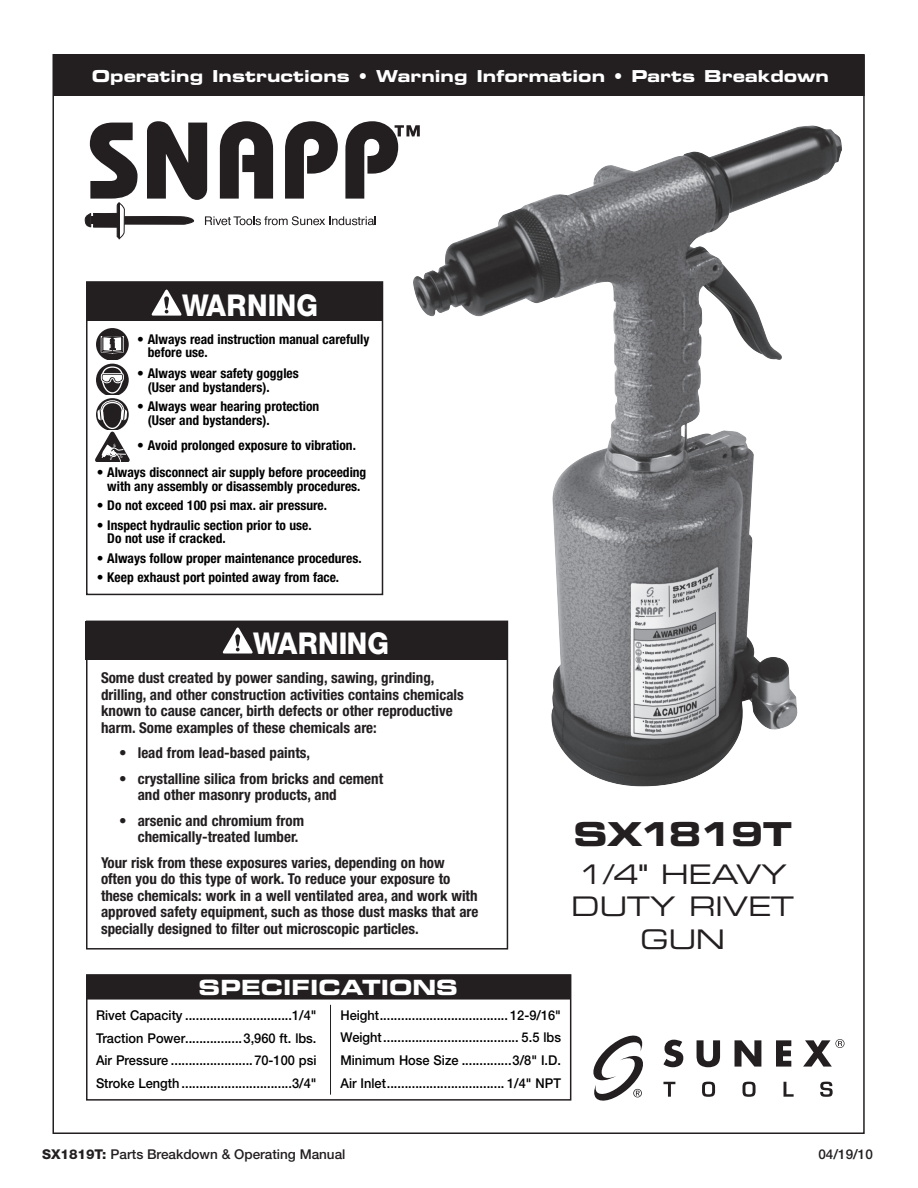
<style>
.page{position:relative;width:918px;height:1188px;background:#fff}
.page>*{position:absolute;margin:0;border:0;box-sizing:border-box;transform-origin:0 0}
.t1{font:33px "Eurostile LT Std Bold Ex 2";letter-spacing:-.05em;color:#231f20}
.t2{font:800 30.15px "Helvetica Neue LT Std";color:#fff;scale:.92 1}
.t3{font:27px/32.4px "Eurostile LT Std Ex 2";letter-spacing:-.02em;color:#231f20;text-align:center}
.t4{font:21px "Eurostile LT Std Bold Ex 2";color:#fff}
.t5{font:16.5px "Eurostile LT Std Bold Ex 2";color:#fff}
.t6{font:700 condensed 15px/16.5px "Helvetica Neue LT Std";color:#231f20}
.t7{font:700 condensed 13.5px/13.5px "Helvetica Neue LT Std";color:#000}
.t8{font:500 13.5px/22.6px "Helvetica Neue LT Std";color:#000;text-align:justify;scale:.95 1}
.t9{font:500 13.5px "Helvetica Neue LT Std";color:#231f20}
.s1{font-weight:800}
</style>
<div class="page">
<div style="left:54px;top:56px;width:810px;height:39px;background:#231f20"></div>
<div style="left:53px;top:55px;width:812px;height:41px;border:2px solid #231f20"></div>
<div style="left:86px;top:974px;width:485px;height:127px;border:2px solid #231f20"></div>
<hr style="left:330px;top:1005px;width:1px;height:90px;background:#231f20">
<div style="left:87px;top:975px;width:483px;height:24px;background:#231f20"></div>
<div style="left:86px;top:281px;width:297px;height:314px;border:2px solid #231f20"></div>
<svg style="left:663px;top:1039px;width:182px;height:58px"></svg>
<svg style="left:593px;top:1035px;width:50px;height:66px"></svg>
<svg style="left:85px;top:121px;width:335px;height:119px"></svg>
<svg style="left:95px;top:328px;width:35px;height:133px"></svg>
<div style="left:87px;top:282px;width:295px;height:39px;background:#231f20"></div>
<svg style="left:151px;top:290px;width:31px;height:26px"></svg>
<div style="left:86px;top:621px;width:421px;height:39px;background:#231f20"></div>
<svg style="left:222px;top:627px;width:31px;height:27px"></svg>
<img style="left:412px;top:126px;width:398px;height:660px">
<p class="t5" style="left:92px;top:65px;width:739px">Operating Instructions • Warning Information • Parts Breakdown</p>
<h2 class="t2" style="left:182px;top:287px;width:149px">WARNING</h2>
<p class="t7" style="left:148px;top:332px;width:223px;text-indent:-11px">• Always read instruction manual carefully before use.</p>
<p class="t7" style="left:148px;top:366px;width:153px;text-indent:-11px">• Always wear safety goggles (User and bystanders).</p>
<p class="t7" style="left:148px;top:399px;width:173px;text-indent:-11px">• Always wear hearing protection (User and bystanders).</p>
<p class="t7" style="left:137px;top:438px;width:220px">• Avoid prolonged exposure to vibration.</p>
<p class="t7" style="left:97px;top:465px;width:271px;text-align:center">• Always disconnect air supply before proceeding with any assembly or disassembly procedures.</p>
<p class="t7" style="left:97px;top:498px;width:232px">• Do not exceed 100 psi max. air pressure.</p>
<p class="t7" style="left:107px;top:518px;width:206px;text-indent:-11px">• Inspect hydraulic section prior to use.<br>Do not use if cracked.</p>
<p class="t7" style="left:97px;top:551px;width:266px">• Always follow proper maintenance procedures.</p>
<p class="t7" style="left:97px;top:570px;width:244px">• Keep exhaust port pointed away from face.</p>
<h2 class="t2" style="left:253px;top:625px;width:149px">WARNING</h2>
<p class="t6" style="left:101px;top:670px;width:364px">Some dust created by power sanding, sawing, grinding, drilling, and other construction activities contains chemicals known to cause cancer, birth defects or other reproductive harm. Some examples of these chemicals are:</p>
<p class="t6" style="left:119px;top:745px;width:193px">• lead from lead-based paints,</p>
<p class="t6" style="left:138px;top:770px;width:247px;text-indent:-19px">• crystalline silica from bricks and cement and other masonry products, and</p>
<p class="t6" style="left:138px;top:812px;width:168px;text-indent:-19px">• arsenic and chromium from chemically-treated lumber.</p>
<p class="t6" style="left:101px;top:854px;width:379px">Your risk from these exposures varies, depending on how often you do this type of work. To reduce your exposure to these chemicals: work in a well ventilated area, and work with approved safety equipment, such as those dust masks that are specially designed to filter out microscopic particles.</p>
<h3 class="t4" style="left:199px;top:973px;width:261px">SPECIFICATIONS</h3>
<p class="t8" style="left:96px;top:1004px;width:234px">Rivet Capacity ..............................1/4" Traction Power................3,960 ft. lbs.<br>Air Pressure .......................70-100 psi Stroke Length ...............................3/4"</p>
<p class="t8" style="left:340px;top:1003px;width:234px">Height.................................... 12-9/16" Weight...................................... 5.5 lbs Minimum Hose Size ..............3/8" I.D.<br>Air Inlet................................. 1/4" NPT</p>
<h1 class="t1" style="left:573px;top:811px;width:220px">SX1819T</h1>
<h3 class="t3" style="left:571px;top:857px;width:224px">1/4" HEAVY<br>DUTY RIVET<br>GUN</h3>
<p class="t9" style="left:42px;top:1147px;width:305px"><span class="s1">SX1819T:</span> Parts Breakdown &amp; Operating Manual</p>
<p class="t9" style="left:818px;top:1147px;width:56px">04/19/10</p>
</div>
